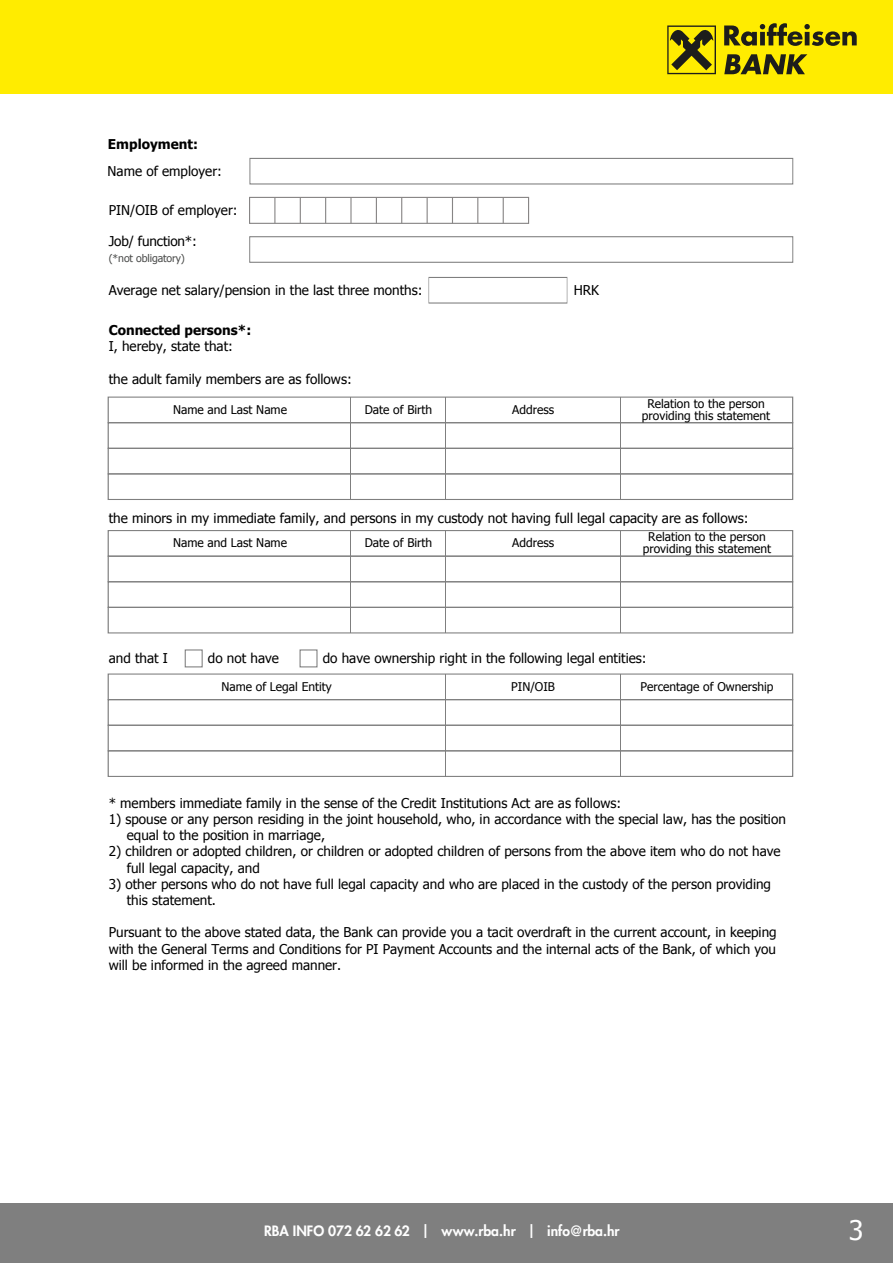
<style>
.page{position:relative;width:893px;height:1263px;background:#fff}
.page>*{position:absolute;margin:0;border:0;box-sizing:border-box;transform-origin:0 0}
.t1{font:27px "Tahoma";color:#fff}
.t2{font:800 13.8px "Futura";color:#fff}
.t3{font:13.5px/16.2px "Tahoma";color:#000}
.t4{font:700 13.5px "Tahoma";color:#000}
.t5{font:12px/12px "Tahoma";color:#000;text-align:center}
.t6{font:10.5px "Tahoma";letter-spacing:-.01em;color:#4a4b4a}
</style>
<div class="page">
<div style="left:0;top:1203px;width:893px;height:60px;background:#7f7f7f"></div>
<svg style="left:249px;top:158px;width:544px;height:26px"></svg>
<svg style="left:249px;top:236px;width:544px;height:27px"></svg>
<svg style="left:108px;top:397px;width:685px;height:103px"></svg>
<svg style="left:185px;top:649px;width:18px;height:18px"></svg>
<svg style="left:300px;top:649px;width:18px;height:18px"></svg>
<svg style="left:429px;top:277px;width:138px;height:27px"></svg>
<div style="left:249px;top:197px;width:280px;height:27px;border:1px solid #878585"></div>
<svg style="left:503px;top:197px;width:1px;height:26px"></svg>
<svg style="left:477px;top:197px;width:1px;height:26px"></svg>
<svg style="left:452px;top:197px;width:1px;height:26px"></svg>
<svg style="left:427px;top:197px;width:1px;height:26px"></svg>
<svg style="left:401px;top:197px;width:1px;height:26px"></svg>
<svg style="left:376px;top:197px;width:1px;height:26px"></svg>
<hr style="left:350px;top:197px;width:2px;height:26px;background:#878585">
<svg style="left:325px;top:197px;width:1px;height:26px"></svg>
<svg style="left:300px;top:197px;width:1px;height:26px"></svg>
<svg style="left:274px;top:197px;width:1px;height:26px"></svg>
<hr style="left:350px;top:397px;width:1px;height:103px;background:#7f7f7f">
<hr style="left:445px;top:397px;width:1px;height:103px;background:#7f7f7f">
<hr style="left:620px;top:397px;width:1px;height:103px;background:#7f7f7f">
<svg style="left:108px;top:530px;width:685px;height:103px"></svg>
<hr style="left:350px;top:531px;width:1px;height:102px;background:#7f7f7f">
<hr style="left:445px;top:531px;width:1px;height:102px;background:#7f7f7f">
<hr style="left:620px;top:531px;width:1px;height:102px;background:#7f7f7f">
<svg style="left:108px;top:673px;width:685px;height:104px"></svg>
<hr style="left:445px;top:674px;width:1px;height:103px;background:#7f7f7f">
<hr style="left:620px;top:674px;width:1px;height:103px;background:#7f7f7f">
<div style="left:0;top:0;width:893px;height:93px;background:#ffec00"></div>
<div style="left:667px;top:26px;width:49px;height:48px;background:#787010"></div>
<div style="left:669px;top:27px;width:46px;height:46px;background:#ffec00"></div>
<svg style="left:670px;top:30px;width:43px;height:40px"></svg>
<svg style="left:724px;top:23px;width:133px;height:23px"></svg>
<svg style="left:724px;top:54px;width:83px;height:20px"></svg>
<p class="t4" style="left:108px;top:134px;width:91px">Employment:</p>
<p class="t3" style="left:108px;top:162px;width:116px">Name of employer:</p>
<p class="t3" style="left:109px;top:201px;width:131px">PIN/OIB of employer:</p>
<p class="t3" style="left:109px;top:232px;width:90px">Job/ function*:</p>
<p class="t6" style="left:109px;top:251px;width:78px">(*not obligatory)</p>
<p class="t3" style="left:109px;top:281px;width:315px">Average net salary/pension in the last three months:</p>
<p class="t3" style="left:574px;top:281px;width:27px">HRK</p>
<p class="t4" style="left:109px;top:321px;width:144px">Connected persons*:</p>
<p class="t3" style="left:109px;top:338px;width:126px">I, hereby, state that:</p>
<p class="t3" style="left:109px;top:370px;width:245px">the adult family members are as follows:</p>
<p class="t5" style="left:173px;top:403px;width:115px">Name and Last Name</p>
<p class="t5" style="left:365px;top:403px;width:69px">Date of Birth</p>
<p class="t5" style="left:512px;top:403px;width:43px">Address</p>
<p class="t5" style="left:642px;top:397px;width:130px">Relation to the person providing this statement</p>
<p class="t3" style="left:109px;top:509px;width:641px">the minors in my immediate family, and persons in my custody not having full legal capacity are as follows:</p>
<p class="t5" style="left:173px;top:536px;width:115px">Name and Last Name</p>
<p class="t5" style="left:365px;top:536px;width:69px">Date of Birth</p>
<p class="t5" style="left:512px;top:536px;width:43px">Address</p>
<p class="t5" style="left:643px;top:531px;width:130px">Relation to the person providing this statement</p>
<p class="t3" style="left:109px;top:649px;width:61px">and that I</p>
<p class="t3" style="left:208px;top:650px;width:73px">do not have</p>
<p class="t3" style="left:323px;top:650px;width:325px">do have ownership right in the following legal entities:</p>
<p class="t5" style="left:221px;top:680px;width:112px">Name of Legal Entity</p>
<p class="t5" style="left:511px;top:680px;width:45px">PIN/OIB</p>
<p class="t5" style="left:640px;top:680px;width:135px">Percentage of Ownership</p>
<p class="t3" style="left:109px;top:794px;width:514px">* members immediate family in the sense of the Credit Institutions Act are as follows:</p>
<p class="t3" style="left:127px;top:810px;width:661px;text-indent:-18px">1) spouse or any person residing in the joint household, who, in accordance with the special law, has the position equal to the position in marriage,</p>
<p class="t3" style="left:127px;top:843px;width:655px;text-indent:-18px">2) children or adopted children, or children or adopted children of persons from the above item who do not have full legal capacity, and</p>
<p class="t3" style="left:127px;top:875px;width:646px;text-indent:-18px">3) other persons who do not have full legal capacity and who are placed in the custody of the person providing this statement.</p>
<p class="t3" style="left:109px;top:924px;width:669px;text-align:justify">Pursuant to the above stated data, the Bank can provide you a tacit overdraft in the current account, in keeping with the General Terms and Conditions for PI Payment Accounts and the internal acts of the Bank, of which you will be informed in the agreed manner.</p>
<p class="t2" style="left:264px;top:1222px;width:147px">RBA INFO 072 62 62 62</p>
<h1 class="t1" style="left:849px;top:1212px;width:16px">3</h1>
<p class="t2" style="left:422px;top:1222px;width:199px">| www.rba.hr | info@rba.hr</p>
</div>
